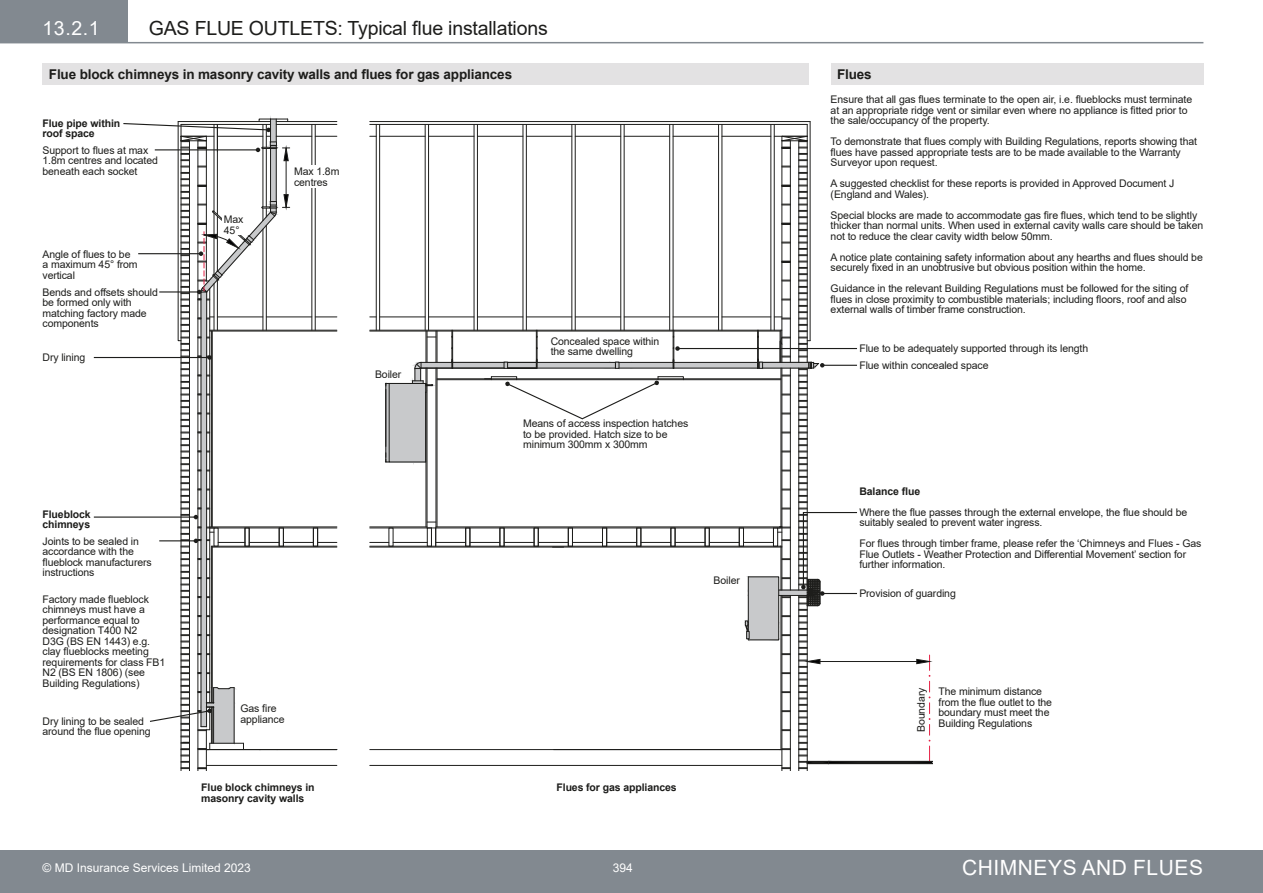
<style>
.page{position:relative;width:1263px;height:893px;background:#fff}
.page>*{position:absolute;margin:0;border:0;box-sizing:border-box;transform-origin:0 0}
.t1{font:21px "Arial";color:#fff}
.Part_Type_Page_Title{font:19.5px "Arial";letter-spacing:-.01em;color:#1d1d1b}
.Section_Numbers__top{font:19.5px "Arial";color:#fff}
.General_Guidance_Box{font:700 13.5px "Arial";letter-spacing:-.01em;color:#1d1d1b}
.t2{font:12px "Arial";color:#fff}
.General_Guidance_Tex{font:10.5px/10.5px "Arial";letter-spacing:-.01em;color:#1d1d1b}
.General_Guidance_Tex-2{font:700 10.5px/10.5px "Arial";letter-spacing:-.01em;color:#1d1d1b}
.General_Guidance_Bol{font:700 10.5px/10.5px "Arial";letter-spacing:-.01em;color:#1d1d1b}
</style>
<div class="page">
<div style="left:0;top:850px;width:1263px;height:43px;background:#828990"></div>
<div style="left:0;top:0;width:128px;height:43px;background:#828990"></div>
<hr style="left:0;top:42px;width:1203px;height:1px;background:#828990">
<svg style="left:180px;top:116px;width:631px;height:655px"></svg>
<div style="left:831px;top:64px;width:372px;height:21px;background:#e3e2e3"></div>
<div style="left:43px;top:64px;width:766px;height:21px;background:#e3e2e3"></div>
<hr style="left:94px;top:516px;width:102px;height:2px;background:#1d1d1b">
<hr style="left:94px;top:357px;width:115px;height:1px;background:#1d1d1b">
<svg style="left:122px;top:118px;width:168px;height:651px"></svg>
<div style="left:292px;top:165px;width:56px;height:23px;background:#fff"></div>
<svg style="left:370px;top:136px;width:562px;height:633px"></svg>
<p class="Section_Numbers__top" style="left:43px;top:15px;width:59px">13.2.1</p>
<p class="Part_Type_Page_Title" style="left:149px;top:15px;width:400px">GAS FLUE OUTLETS: Typical flue installations</p>
<p class="General_Guidance_Box" style="left:49px;top:65px;width:465px">Flue block chimneys in masonry cavity walls and flues for gas appliances</p>
<p class="General_Guidance_Box" style="left:837px;top:65px;width:36px">Flues</p>
<p class="General_Guidance_Tex" style="left:831px;top:94px;width:363px">Ensure that all gas flues terminate to the open air, i.e. flueblocks must terminate at an appropriate ridge vent or similar even where no appliance is fitted prior to the sale/occupancy of the property.</p>
<p class="General_Guidance_Tex" style="left:831px;top:136px;width:368px">To demonstrate that flues comply with Building Regulations, reports showing that flues have passed appropriate tests are to be made available to the Warranty<br>Surveyor upon request.</p>
<p class="General_Guidance_Tex" style="left:831px;top:178px;width:345px">A suggested checklist for these reports is provided in Approved Document J (England and Wales).</p>
<p class="General_Guidance_Tex" style="left:831px;top:210px;width:374px">Special blocks are made to accommodate gas fire flues, which tend to be slightly thicker than normal units. When used in external cavity walls care should be taken not to reduce the clear cavity width below 50mm.</p>
<p class="General_Guidance_Tex" style="left:831px;top:252px;width:374px">A notice plate containing safety information about any hearths and flues should be securely fixed in an unobtrusive but obvious position within the home.</p>
<p class="General_Guidance_Tex" style="left:831px;top:283px;width:359px">Guidance in the relevant Building Regulations must be followed for the siting of flues in close proximity to combustible materials; including floors, roof and also external walls of timber frame construction.</p>
<p class="General_Guidance_Bol" style="left:43px;top:118px;width:79px">Flue pipe within roof space</p>
<p class="General_Guidance_Tex" style="left:43px;top:145px;width:117px">Support to flues at max<br>1.8m centres and located beneath each socket</p>
<p class="General_Guidance_Tex" style="left:294px;top:166px;width:47px">Max 1.8m centres</p>
<p class="General_Guidance_Tex" style="left:224px;top:214px;width:21px">Max</p>
<p class="General_Guidance_Tex" style="left:224px;top:225px;width:17px">45°</p>
<p class="General_Guidance_Tex" style="left:43px;top:249px;width:97px">Angle of flues to be a maximum 45° from vertical</p>
<p class="General_Guidance_Tex" style="left:43px;top:287px;width:117px">Bends and offsets should be formed only with matching factory made components</p>
<p class="General_Guidance_Tex" style="left:43px;top:352px;width:44px">Dry lining</p>
<p class="General_Guidance_Bol" style="left:43px;top:509px;width:50px">Flueblock chimneys</p>
<p class="General_Guidance_Tex" style="left:43px;top:536px;width:111px">Joints to be sealed in accordance with the flueblock manufacturers instructions</p>
<p class="General_Guidance_Tex" style="left:43px;top:594px;width:124px">Factory made flueblock chimneys must have a performance equal to designation T400 N2<br>D3G (BS EN 1443) e.g. clay flueblocks meeting requirements for class FB1<br>N2 (BS EN 1806) (see<br>Building Regulations)</p>
<p class="General_Guidance_Tex" style="left:43px;top:716px;width:110px">Dry lining to be sealed around the flue opening</p>
<p class="General_Guidance_Tex" style="left:375px;top:369px;width:28px">Boiler</p>
<p class="General_Guidance_Tex" style="left:551px;top:336px;width:110px">Concealed space within the same dwelling</p>
<p class="General_Guidance_Tex" style="left:523px;top:418px;width:167px">Means of access inspection hatches to be provided. Hatch size to be minimum 300mm x 300mm</p>
<p class="General_Guidance_Tex" style="left:714px;top:575px;width:28px">Boiler</p>
<p class="General_Guidance_Tex" style="left:240px;top:703px;width:46px">Gas fire appliance</p>
<p class="General_Guidance_Tex-2" style="left:201px;top:782px;width:115px">Flue block chimneys in masonry cavity walls</p>
<p class="General_Guidance_Tex-2" style="left:556px;top:782px;width:122px">Flues for gas appliances</p>
<p class="General_Guidance_Tex" style="left:859px;top:343px;width:230px">Flue to be adequately supported through its length</p>
<p class="General_Guidance_Tex" style="left:859px;top:360px;width:131px">Flue within concealed space</p>
<p class="General_Guidance_Tex-2" style="left:859px;top:486px;width:62px">Balance flue</p>
<p class="General_Guidance_Tex" style="left:859px;top:506px;width:329px">Where the flue passes through the external envelope, the flue should be suitably sealed to prevent water ingress.</p>
<p class="General_Guidance_Tex" style="left:859px;top:538px;width:343px">For flues through timber frame, please refer the ‘Chimneys and Flues - Gas<br>Flue Outlets - Weather Protection and Differential Movement’ section for further information.</p>
<p class="General_Guidance_Tex" style="left:859px;top:588px;width:98px">Provision of guarding</p>
<p class="General_Guidance_Tex" style="left:916px;top:732px;width:46px;rotate:-90deg">Boundary</p>
<p class="General_Guidance_Tex" style="left:938px;top:686px;width:115px">The minimum distance from the flue outlet to the boundary must meet the<br>Building Regulations</p>
<p class="t2" style="left:43px;top:859px;width:210px">© MD Insurance Services Limited 2023</p>
<p class="t2" style="left:613px;top:859px;width:22px">394</p>
<h1 class="t1" style="left:962px;top:853px;width:31px">Chimneys</h1>
<h1 class="t1" style="left:1082px;top:853px;width:16px">and</h1>
<h1 class="t1" style="left:1133px;top:853px;width:28px">Flues</h1>
</div>
